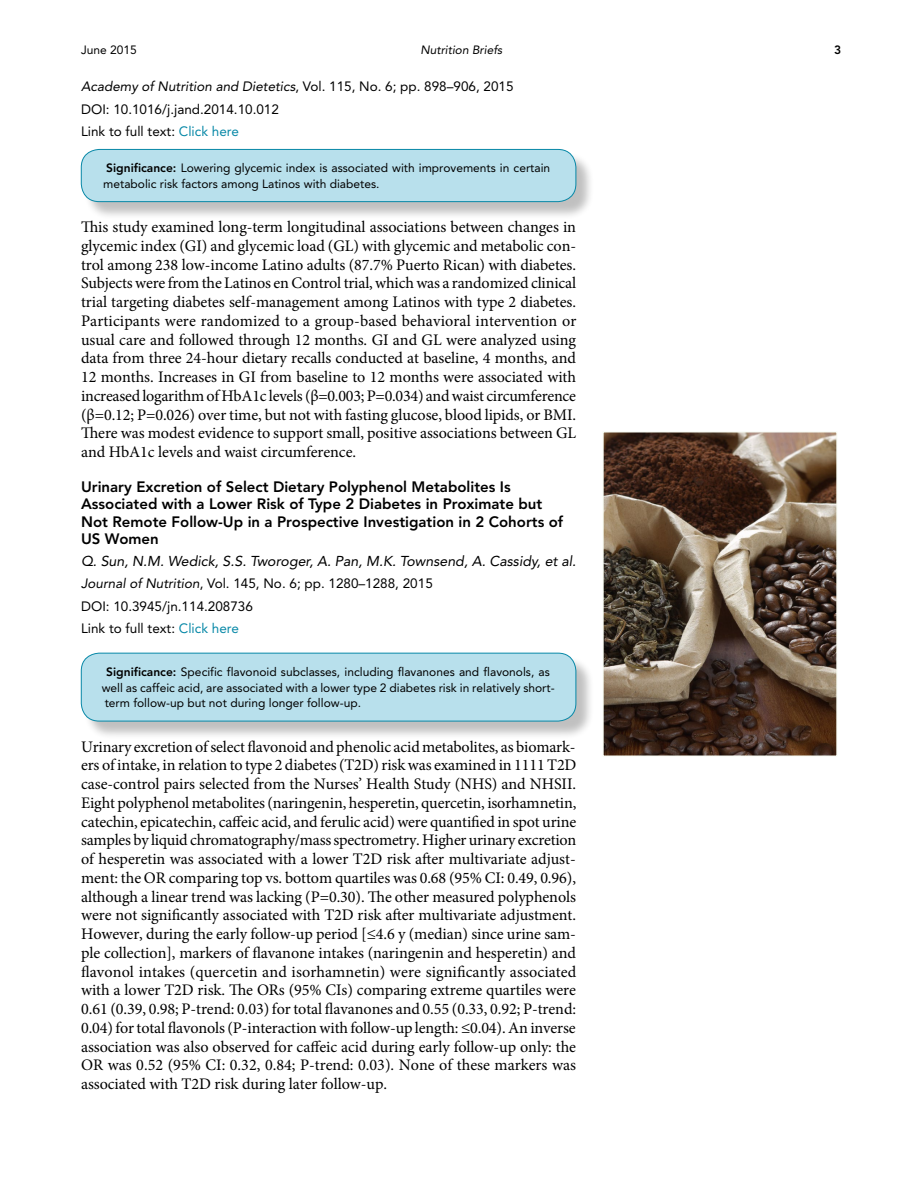
<style>
.page{position:relative;width:918px;height:1188px;background:#fff}
.page>*{position:absolute;margin:0;border:0;box-sizing:border-box;transform-origin:0 0}
.t1{font:16.2px/18.8px "Minion Pro";letter-spacing:-.005em;color:#000;text-align:justify}
.t2{font:800 15px/17.2px "Avenir LT Std";color:#000}
.t3{font:italic 14.25px "Avenir LT Std";color:#000}
.t4{font:13.5px/22.5px "Avenir LT Std";color:#000}
.t5{font:12px/15.8px "Avenir LT Std";color:#000}
.t6{font:italic 12px "Avenir LT Std";color:#000}
.t7{font:800 12px "Avenir LT Std";color:#000}
.s1{font-style:italic}
.s2{color:#0788a7}
.s3{font-weight:800}
</style>
<div class="page">
<div style="left:83px;top:152px;width:512px;height:68px;background:#000;opacity:.25"></div>
<div style="left:81px;top:149px;width:495px;height:53px;background:#b8e0ec;border-radius:18px"></div>
<div style="left:81px;top:149px;width:495px;height:53px;border:1px solid #0788a7;border-radius:18px"></div>
<div style="left:83px;top:656px;width:512px;height:84px;background:#000;opacity:.25"></div>
<div style="left:81px;top:653px;width:495px;height:68px;background:#b8e0ec;border-radius:18px"></div>
<div style="left:81px;top:653px;width:495px;height:68px;border:1px solid #0788a7;border-radius:18px"></div>
<img style="left:605px;top:434px;width:230px;height:320px">
<div style="left:603px;top:432px;width:234px;height:324px;border:1px solid #f7fbf2"></div>
<p class="t5" style="left:81px;top:42px;width:57px">June 2015</p>
<p class="t6" style="left:420px;top:43px;width:83px">Nutrition Briefs</p>
<p class="t7" style="left:834px;top:43px;width:9px">3</p>
<p class="t4" style="left:81px;top:75px;width:434px"><span class="s1">Academy of Nutrition and Dietetics</span>, Vol. 115, No. 6; pp. 898–906, 2015<br>DOI: 10.1016/j.jand.2014.10.012<br>Link to full text: <span class="s2">Click here</span></p>
<p class="t5" style="left:103px;top:160px;width:449px"><span class="s3">Significance:</span> Lowering glycemic index is associated with improvements in certain metabolic risk factors among Latinos with diabetes.</p>
<p class="t1" style="left:81px;top:218px;width:497px">This study examined long-term longitudinal associations between changes in glycemic index (GI) and glycemic load (GL) with glycemic and metabolic con&shy;trol among 238 low-income Latino adults (87.7% Puerto Rican) with diabetes.<br>Subjects were from the Latinos en Control trial, which was a randomized clinical trial targeting diabetes self-management among Latinos with type 2 diabetes.<br>Participants were randomized to a group-based behavioral intervention or usual care and followed through 12 months. GI and GL were analyzed using data from three 24-hour dietary recalls conducted at baseline, 4 months, and 12 months. Increases in GI from baseline to 12 months were associated with increased logarithm of HbA1c levels (β=0.003; P=0.034) and waist circumference (β=0.12; P=0.026) over time, but not with fasting glucose, blood lipids, or BMI.<br>There was modest evidence to support small, positive associations between GL and HbA1c levels and waist circumference.</p>
<p class="t2" style="left:81px;top:478px;width:484px">Urinary Excretion of Select Dietary Polyphenol Metabolites Is Associated with a Lower Risk of Type 2 Diabetes in Proximate but Not Remote Follow-Up in a Prospective Investigation in 2 Cohorts of US Women</p>
<p class="t3" style="left:81px;top:552px;width:497px">Q. Sun, N.M. Wedick, S.S. Tworoger, A. Pan, M.K. Townsend, A. Cassidy, et al.</p>
<p class="t4" style="left:81px;top:572px;width:353px"><span class="s1">Journal of Nutrition</span>, Vol. 145, No. 6; pp. 1280–1288, 2015<br>DOI: 10.3945/jn.114.208736<br>Link to full text: <span class="s2">Click here</span></p>
<p class="t5" style="left:102px;top:664px;width:454px;text-indent:4px"><span class="s3">Significance:</span> Specific flavonoid subclasses, including flavanones and flavonols, as well as caffeic acid, are associated with a lower type 2 diabetes risk in relatively short&shy;term follow-up but not during longer follow-up.</p>
<p class="t1" style="left:81px;top:737px;width:497px">Urinary excretion of select flavonoid and phenolic acid metabolites, as biomark&shy;ers of intake, in relation to type 2 diabetes (T2D) risk was examined in 1111 T2D case-control pairs selected from the Nurses’ Health Study (NHS) and NHSII.<br>Eight polyphenol metabolites (naringenin, hesperetin, quercetin, isorhamnetin, catechin, epicatechin, caffeic acid, and ferulic acid) were quantified in spot urine samples by liquid chromatography/mass spectrometry. Higher urinary excretion of hesperetin was associated with a lower T2D risk after multivariate adjust&shy;ment: the OR comparing top vs. bottom quartiles was 0.68 (95% CI: 0.49, 0.96), although a linear trend was lacking (P=0.30). The other measured polyphenols were not significantly associated with T2D risk after multivariate adjustment.<br>However, during the early follow-up period [≤4.6 y (median) since urine sam&shy;ple collection], markers of flavanone intakes (naringenin and hesperetin) and flavonol intakes (quercetin and isorhamnetin) were significantly associated with a lower T2D risk. The ORs (95% CIs) comparing extreme quartiles were 0.61 (0.39, 0.98; P-trend: 0.03) for total flavanones and 0.55 (0.33, 0.92; P-trend:<br>0.04) for total flavonols (P-interaction with follow-up length: ≤0.04). An inverse association was also observed for caffeic acid during early follow-up only: the OR was 0.52 (95% CI: 0.32, 0.84; P-trend: 0.03). None of these markers was associated with T2D risk during later follow-up.</p>
</div>
